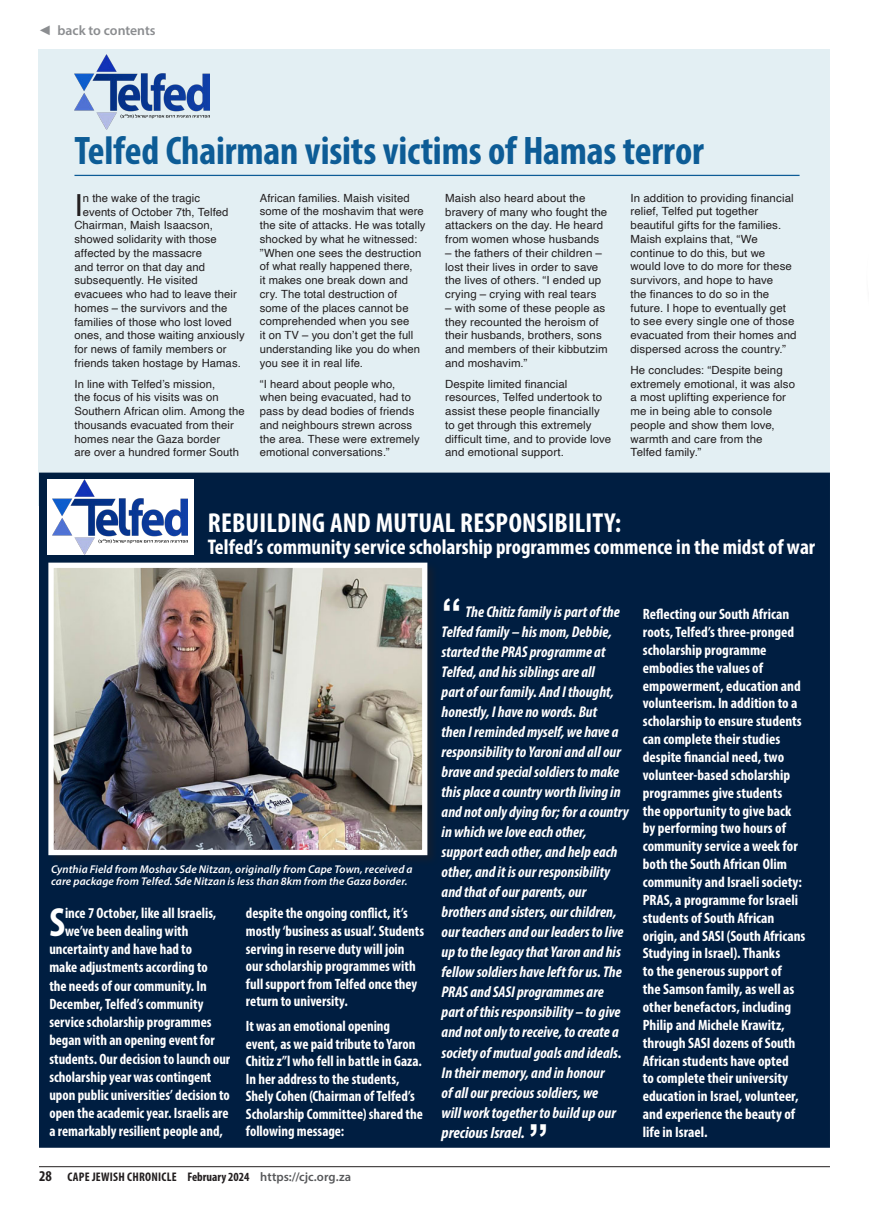
<style>
.page{position:relative;width:869px;height:1205px;background:#fff}
.page>*{position:absolute;margin:0;border:0;box-sizing:border-box;transform-origin:0 0}
.captions{font:700 condensed 41px "Myriad Pro";color:#fff}
.headings{font:700 condensed 40px "Myriad Pro";letter-spacing:-.005em;color:#0d5c96}
.captions-2{font:700 40px "Arial";color:#fff}
.BODY_TEXT_NEW{font:30.38px "Helvetica";color:#231f20}
.captions-3{font:700 condensed 27.5px "Myriad Pro";letter-spacing:.005em;color:#fff}
.captions-4{font:700 condensed 21.25px "Myriad Pro";color:#fff}
.captions-5{font:italic 700 condensed 16.25px "Myriad Pro";color:#fff}
.captions-6{font:italic 700 condensed 15.62px/20px "Myriad Pro";color:#fff}
.captions-7{font:700 condensed 15px/17.9px "Myriad Pro";color:#fff}
.t1{font:600 13.75px "Myriad Pro";letter-spacing:-.005em;color:#8b8d90}
.t2{font:700 condensed 12.5px "Myriad Pro";letter-spacing:.02em;color:#231f20}
.BODY_TEXT_NEW-2{font:11.25px/13.8px "Helvetica";letter-spacing:.01em;color:#231f20}
.t3{font:italic 600 11.25px/11.2px "Myriad Pro";letter-spacing:.01em;color:#fff}
.s1{font-family:"Arial Narrow";font-weight:400}
.s2{font-size:15px}
.s3{font-weight:600;font-stretch:normal;color:#57585a}
</style>
<div class="page">
<hr style="left:39px;top:1166px;width:790px;height:1px;background:#231f20">
<div style="left:39px;top:50px;width:790px;height:456px;background:#e3eff3"></div>
<div style="left:39px;top:472px;width:790px;height:676px;background:#001e41"></div>
<div style="left:715px;top:561px;width:115px;height:587px;background:#001e41"></div>
<div style="left:46px;top:561px;width:393px;height:306px;background:#231f20;opacity:.45"></div>
<img style="left:54px;top:569px;width:367px;height:280px">
<div style="left:48px;top:563px;width:379px;height:292px;border:5px solid #fff"></div>
<hr style="left:74px;top:175px;width:725px;height:1px;background:#0d5c96">
<img style="left:74px;top:54px;width:135px;height:75px">
<div style="left:48px;top:480px;width:146px;height:75px;background:#fff"></div>
<img style="left:53px;top:480px;width:135px;height:75px">
<p class="t1" style="left:38px;top:22px;width:119px"><span class="s1">◄</span> back to contents</p>
<p class="headings" style="left:74px;top:126px;width:630px">Telfed Chairman visits victims of Hamas terror</p>
<p class="BODY_TEXT_NEW" style="left:74px;top:181px;width:10px">I</p>
<p class="BODY_TEXT_NEW-2" style="left:83px;top:191px;width:119px">n the wake of the tragic</p>
<p class="BODY_TEXT_NEW-2" style="left:260px;top:191px;width:167px">African families. Maish visited some of the moshavim that were the site of attacks. He was totally shocked by what he witnessed: ”When one sees the destruction of what really happened there,<br>it makes one break down and cry. The total destruction of some of the places cannot be comprehended when you see<br>it on TV – you don’t get the full understanding like you do when you see it in real life.</p>
<p class="BODY_TEXT_NEW-2" style="left:260px;top:377px;width:161px">“I heard about people who, when being evacuated, had to pass by dead bodies of friends and neighbours strewn across the area. These were extremely emotional conversations.”</p>
<p class="BODY_TEXT_NEW-2" style="left:630px;top:191px;width:167px">In addition to providing financial relief, Telfed put together beautiful gifts for the families.<br>Maish explains that, “We continue to do this, but we would love to do more for these survivors, and hope to have<br>the finances to do so in the future. I hope to eventually get to see every single one of those evacuated from their homes and dispersed across the country.”</p>
<p class="BODY_TEXT_NEW-2" style="left:630px;top:363px;width:166px">He concludes: “Despite being extremely emotional, it was also a most uplifting experience for me in being able to console people and show them love, warmth and care from the<br>Telfed family.”</p>
<p class="BODY_TEXT_NEW-2" style="left:445px;top:191px;width:163px">Maish also heard about the bravery of many who fought the attackers on the day. He heard from women whose husbands</p>
<p class="BODY_TEXT_NEW-2" style="left:445px;top:246px;width:158px">– the fathers of their children – lost their lives in order to save the lives of others. “I ended up crying – crying with real tears</p>
<p class="BODY_TEXT_NEW-2" style="left:445px;top:301px;width:164px">– with some of these people as they recounted the heroism of their husbands, brothers, sons and members of their kibbutzim and moshavim.”</p>
<p class="BODY_TEXT_NEW-2" style="left:445px;top:377px;width:167px">Despite limited financial resources, Telfed undertook to assist these people financially to get through this extremely difficult time, and to provide love and emotional support.</p>
<p class="BODY_TEXT_NEW-2" style="left:83px;top:205px;width:147px">events of October 7th, Telfed</p>
<p class="BODY_TEXT_NEW-2" style="left:74px;top:219px;width:140px">Chairman, Maish Isaacson,</p>
<p class="BODY_TEXT_NEW-2" style="left:74px;top:232px;width:144px">showed solidarity with those</p>
<p class="BODY_TEXT_NEW-2" style="left:74px;top:246px;width:129px">affected by the massacre</p>
<p class="BODY_TEXT_NEW-2" style="left:74px;top:260px;width:132px">and terror on that day and</p>
<p class="BODY_TEXT_NEW-2" style="left:74px;top:274px;width:125px">subsequently. He visited</p>
<p class="BODY_TEXT_NEW-2" style="left:74px;top:287px;width:164px">evacuees who had to leave their</p>
<p class="BODY_TEXT_NEW-2" style="left:74px;top:301px;width:154px">homes – the survivors and the</p>
<p class="BODY_TEXT_NEW-2" style="left:74px;top:315px;width:159px">families of those who lost loved</p>
<p class="BODY_TEXT_NEW-2" style="left:74px;top:329px;width:172px">ones, and those waiting anxiously</p>
<p class="BODY_TEXT_NEW-2" style="left:74px;top:342px;width:153px">for news of family members or</p>
<p class="BODY_TEXT_NEW-2" style="left:74px;top:356px;width:168px">friends taken hostage by Hamas.</p>
<p class="BODY_TEXT_NEW-2" style="left:74px;top:377px;width:172px">In line with Telfed’s mission,<br>the focus of his visits was on<br>Southern African olim. Among the thousands evacuated from their homes near the Gaza border<br>are over a hundred former South</p>
<p class="captions-3" style="left:208px;top:505px;width:414px">REBUILDING AND MUTUAL RESPONSIBILITY:</p>
<p class="captions-4" style="left:208px;top:534px;width:608px">Telfed’s community service scholarship programmes commence in the midst of war</p>
<p class="captions-2" style="left:441px;top:587px;width:22px">“</p>
<p class="captions-6" style="left:441px;top:602px;width:188px;text-indent:24px">The Chitiz family is part of the<br>Telfed family – his mom, Debbie, started the PRAS programme at<br>Telfed, and his siblings are all<br>part of our family. And I thought, honestly, I have no words. But<br>then I reminded myself, we have a responsibility to Yaroni and all our brave and special soldiers to make this place a country worth living in and not only dying for; for a country in which we love each other, support each other, and help each other, and it is our responsibility and that of our parents, our brothers and sisters, our children, our teachers and our leaders to live up to the legacy that Yaron and his fellow soldiers have left for us. The<br>PRAS and SASI programmes are part of this responsibility – to give and not only to receive, to create a society of mutual goals and ideals.<br>In their memory, and in honour<br>of all our precious soldiers, we<br>will work together to build up our</p>
<p class="captions-5" style="left:441px;top:1122px;width:85px">precious Israel.</p>
<p class="captions-2" style="left:528px;top:1112px;width:22px">”</p>
<p class="captions-7" style="left:642px;top:605px;width:164px">Reflecting our South African roots, Telfed’s three-pronged scholarship programme embodies the values of empowerment, education and volunteerism. In addition to a scholarship to ensure students can complete their studies despite financial need, two volunteer-based scholarship programmes give students<br>the opportunity to give back by performing two hours of community service a week for both the South African Olim community and Israeli society:<br>PRAS, a programme for Israeli students of South African origin, and SASI (South Africans<br>Studying in Israel). Thanks<br>to the generous support of<br>the Samson family, as well as other benefactors, including<br>Philip and Michele Krawitz, through SASI dozens of South<br>African students have opted<br>to complete their university education in Israel, volunteer, and experience the beauty of life in Israel.</p>
<p class="t3" style="left:51px;top:863px;width:363px">Cynthia Field from Moshav Sde Nitzan, originally from Cape Town, received a care package from Telfed. Sde Nitzan is less than 8km from the Gaza border.</p>
<p class="captions-7" style="left:246px;top:904px;width:180px">despite the ongoing conflict, it’s mostly ‘business as usual’. Students serving in reserve duty will join our scholarship programmes with full support from Telfed once they return to university.</p>
<p class="captions-7" style="left:246px;top:1017px;width:178px">It was an emotional opening event, as we paid tribute to Yaron<br>Chitiz z”l who fell in battle in Gaza.<br>In her address to the students,<br>Shely Cohen (Chairman of Telfed’s<br>Scholarship Committee) shared the following message:</p>
<p class="captions" style="left:49px;top:896px;width:17px">S</p>
<p class="captions-7" style="left:65px;top:904px;width:153px">ince 7 October, like all Israelis,</p>
<p class="captions-7" style="left:65px;top:921px;width:125px">we’ve been dealing with</p>
<p class="captions-7" style="left:49px;top:940px;width:144px">uncertainty and have had to</p>
<p class="captions-7" style="left:49px;top:958px;width:160px">make adjustments according to</p>
<p class="captions-7" style="left:49px;top:976px;width:159px">the needs of our community. In</p>
<p class="captions-7" style="left:49px;top:994px;width:156px">December, Telfed’s community</p>
<p class="captions-7" style="left:49px;top:1013px;width:164px">service scholarship programmes</p>
<p class="captions-7" style="left:49px;top:1031px;width:167px">began with an opening event for</p>
<p class="captions-7" style="left:49px;top:1049px;width:182px">students. Our decision to launch our</p>
<p class="captions-7" style="left:49px;top:1067px;width:163px">scholarship year was contingent</p>
<p class="captions-7" style="left:49px;top:1085px;width:182px">upon public universities’ decision to</p>
<p class="captions-7" style="left:49px;top:1104px;width:181px">open the academic year. Israelis are</p>
<p class="captions-7" style="left:49px;top:1122px;width:175px">a remarkably resilient people and,</p>
<p class="t2" style="left:39px;top:1169px;width:313px"><span class="s2">28</span> CAPE JEWISH CHRONICLE February 2024 <span class="s3">https://cjc.org.za</span></p>
</div>
